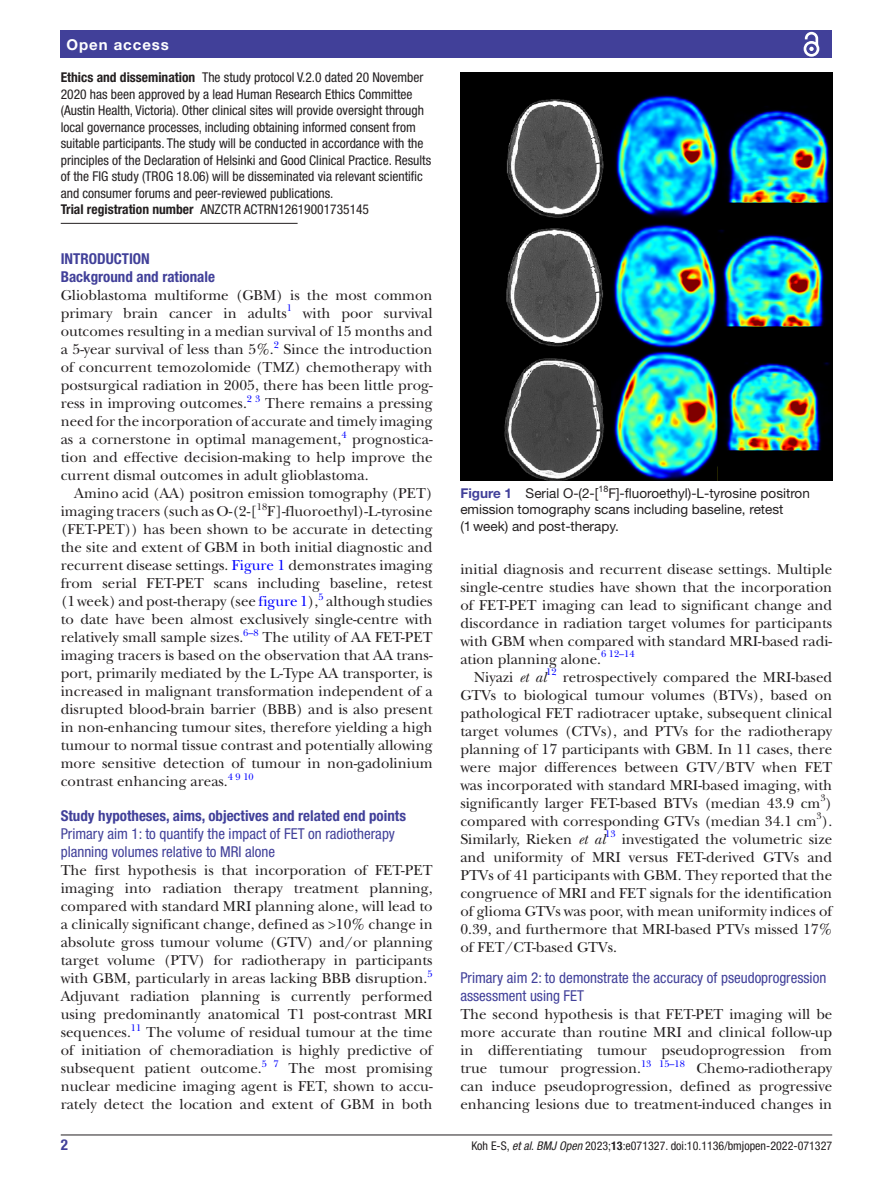
<style>
.page{position:relative;width:893px;height:1191px;background:#fff}
.page>*{position:absolute;margin:0;border:0;box-sizing:border-box;transform-origin:0 0}
.t1{font:15px/18px "New Baskerville";color:#231f20;text-align:justify}
.t2{font:condensed 15px/18px "Helvetica Neue LT Std";color:#414099}
.t3{font:700 condensed 15px/18px "Helvetica Neue LT Std";color:#414099}
.t4{font:700 15px "Helvetica Neue LT Std";letter-spacing:.065em;color:#fff}
.t5{font:condensed 13.5px/16.5px "Helvetica Neue LT Std";color:#231f20}
.t6{font:13.5px/16.2px "Helvetica Neue LT Std";color:#231f20}
.t7{font:condensed 12px "Helvetica Neue LT Std";color:#231f20}
.t8{font:9.9px "New Baskerville";color:#00f}
.t9{font:9.9px "New Baskerville";color:#231f20}
.s1{font-weight:700}
.s2{color:#00f}
.s3{font-weight:700;color:#414099}
.s4{font-style:italic}
</style>
<div class="page">
<hr style="left:61px;top:1134px;width:771px;height:1px;background:#231f20">
<div style="left:61px;top:31px;width:771px;height:27px;background:#414099"></div>
<svg style="left:803px;top:31px;width:17px;height:26px"></svg>
<hr style="left:61px;top:223px;width:237px;height:1px;background:#231f20">
<img style="left:460px;top:73px;width:372px;height:407px">
<p class="t4" style="left:66px;top:35px;width:104px">Open access</p>
<p class="t5" style="left:61px;top:69px;width:372px"><span class="s1">Ethics and dissemination</span> The study protocol V.2.0 dated 20 November 2020 has been approved by a lead Human Research Ethics Committee (Austin Health, Victoria). Other clinical sites will provide oversight through local governance processes, including obtaining informed consent from suitable participants. The study will be conducted in accordance with the principles of the Declaration of Helsinki and Good Clinical Practice. Results of the FIG study (TROG 18.06) will be disseminated via relevant scientific and consumer forums and peer-reviewed publications.<br><span class="s1">Trial registration number</span> ANZCTR ACTRN12619001735145</p>
<p class="t3" style="left:61px;top:250px;width:156px">INTRODUCTION<br>Background and rationale</p>
<p class="t1" style="left:61px;top:286px;width:373px">Glioblastoma multiforme (GBM) is the most common primary brain cancer in adults</p>
<p class="t8" style="left:287px;top:302px;width:7px">1</p>
<p class="t1" style="left:61px;top:304px;width:373px;text-indent:242px">with poor survival outcomes resulting in a median survival of 15 months and a 5-year survival of less than 5%.</p>
<p class="t8" style="left:274px;top:338px;width:7px">2</p>
<p class="t1" style="left:61px;top:340px;width:373px;text-indent:223px">Since the introduction of concurrent temozolomide (TMZ) chemotherapy with postsurgical radiation in 2005, there has been little prog&shy;ress in improving outcomes.</p>
<p class="t8" style="left:247px;top:392px;width:15px">2 3</p>
<p class="t1" style="left:61px;top:394px;width:373px;text-indent:204px">There remains a pressing need for the incorporation of accurate and timely imaging as a cornerstone in optimal management,</p>
<p class="t8" style="left:341px;top:428px;width:7px">4</p>
<p class="t1" style="left:61px;top:430px;width:373px;text-indent:291px">prognostica&shy;tion and effective decision-making to help improve the current dismal outcomes in adult glioblastoma.</p>
<p class="t1" style="left:61px;top:484px;width:373px;text-indent:14px">Amino acid (AA) positron emission tomography (PET) imaging tracers (such as O-(2-[</p>
<p class="t9" style="left:257px;top:500px;width:12px">18</p>
<p class="t1" style="left:61px;top:502px;width:373px;text-indent:207px">F]-fluoroethyl)-L-tyrosine (FET-PET)) has been shown to be accurate in detecting the site and extent of GBM in both initial diagnostic and recurrent disease settings. <span class="s2">Figure 1</span> demonstrates imaging from serial FET-PET scans including baseline, retest (1week) and post-therapy (see <span class="s2">figure 1</span>),</p>
<p class="t8" style="left:318px;top:590px;width:7px">5</p>
<p class="t1" style="left:61px;top:592px;width:373px;text-indent:265px">although studies to date have been almost exclusively single-centre with relatively small sample sizes.</p>
<p class="t8" style="left:243px;top:626px;width:17px">6–8</p>
<p class="t1" style="left:61px;top:628px;width:373px;text-indent:202px">The utility of AA FET-PET imaging tracers is based on the observation that AA trans&shy;port, primarily mediated by the L-Type AA transporter, is increased in malignant transformation independent of a disrupted blood-brain barrier (BBB) and is also present in non-enhancing tumour sites, therefore yielding a high tumour to normal tissue contrast and potentially allowing more sensitive detection of tumour in non-gadolinium contrast enhancing areas.</p>
<p class="t8" style="left:228px;top:770px;width:27px">4 9 10</p>
<p class="t3" style="left:61px;top:806px;width:347px">Study hypotheses, aims, objectives and related end points</p>
<p class="t2" style="left:61px;top:825px;width:336px">Primary aim 1: to quantify the impact of FET on radiotherapy planning volumes relative to MRI alone</p>
<p class="t1" style="left:61px;top:861px;width:373px">The first hypothesis is that incorporation of FET-PET imaging into radiation therapy treatment planning, compared with standard MRI planning alone, will lead to a clinically significant change, defined as &gt;10% change in absolute gross tumour volume (GTV) and/or planning target volume (PTV) for radiotherapy in participants with GBM, particularly in areas lacking BBB disruption.<sup>5<br></sup>Adjuvant radiation planning is currently performed using predominantly anatomical T1 post-contrast MRI sequences.</p>
<p class="t8" style="left:131px;top:1021px;width:12px">11</p>
<p class="t1" style="left:61px;top:1023px;width:373px;text-indent:85px">The volume of residual tumour at the time of initiation of chemoradiation is highly predictive of subsequent patient outcome.</p>
<p class="t8" style="left:262px;top:1057px;width:18px">5 7</p>
<p class="t1" style="left:61px;top:1059px;width:373px;text-indent:228px">The most promising nuclear medicine imaging agent is FET, shown to accu&shy;rately detect the location and extent of GBM in both</p>
<p class="t6" style="left:460px;top:485px;width:351px"><span class="s3">Figure 1</span> Serial O-(2-[<sup>18</sup>F]-fluoroethyl)-L-tyrosine positron emission tomography scans including baseline, retest (1week) and post-therapy.</p>
<p class="t1" style="left:460px;top:560px;width:373px">initial diagnosis and recurrent disease settings. Multiple</p>
<p class="t1" style="left:460px;top:578px;width:373px">single-centre studies have shown that the incorporation</p>
<p class="t1" style="left:460px;top:596px;width:373px">of FET-PET imaging can lead to significant change and</p>
<p class="t1" style="left:460px;top:614px;width:373px">discordance in radiation target volumes for participants</p>
<p class="t1" style="left:460px;top:632px;width:373px">with GBM when compared with standard MRI-based radi-</p>
<p class="t1" style="left:460px;top:650px;width:176px">ation planning alone.<sup>6</sup> <sup>12–14</sup></p>
<p class="t1" style="left:474px;top:668px;width:74px">Niyazi <span class="s4">et al</span></p>
<p class="t8" style="left:546px;top:666px;width:12px">12</p>
<p class="t1" style="left:460px;top:668px;width:373px;text-indent:102px">retrospectively compared the MRI-based GTVs to biological tumour volumes (BTVs), based on pathological FET radiotracer uptake, subsequent clinical target volumes (CTVs), and PTVs for the radiotherapy planning of 17 participants with GBM. In 11 cases, there were major differences between GTV/BTV when FET was incorporated with standard MRI-based imaging, with significantly larger FET-based BTVs (median 43.9 cm )</p>
<p class="t9" style="left:820px;top:792px;width:7px">3</p>
<p class="t1" style="left:460px;top:812px;width:373px">compared with corresponding GTVs (median 34.1 cm ).</p>
<p class="t9" style="left:816px;top:810px;width:7px">3</p>
<p class="t1" style="left:460px;top:830px;width:146px">Similarly, Rieken <span class="s4">et al</span></p>
<p class="t8" style="left:605px;top:828px;width:12px">13</p>
<p class="t1" style="left:460px;top:830px;width:373px;text-indent:161px">investigated the volumetric size and uniformity of MRI versus FET-derived GTVs and PTVs of 41 participants with GBM. They reported that the congruence of MRI and FET signals for the identification of glioma GTVs was poor, with mean uniformity indices of 0.39, and furthermore that MRI-based PTVs missed 17% of FET/CT-based GTVs.</p>
<p class="t2" style="left:460px;top:969px;width:367px">Primary aim 2: to demonstrate the accuracy of pseudoprogression assessment using FET</p>
<p class="t1" style="left:460px;top:1005px;width:373px">The second hypothesis is that FET-PET imaging will be more accurate than routine MRI and clinical follow-up in differentiating tumour pseudoprogression from true tumour progression.<sup>13</sup> <sup>15–18</sup></p>
<p class="t1" style="left:460px;top:1059px;width:373px;text-indent:236px">Chemo-radiotherapy can induce pseudoprogression, defined as progressive enhancing lesions due to treatment-induced changes in</p>
<p class="t3" style="left:61px;top:1135px;width:9px">2</p>
<p class="t7" style="left:471px;top:1138px;width:362px">Koh E-S, <span class="s4">et al</span>. <span class="s4">BMJ Open</span> 2023;<span class="s1">13</span>:e071327. doi:10.1136/bmjopen-2022-071327</p>
</div>
